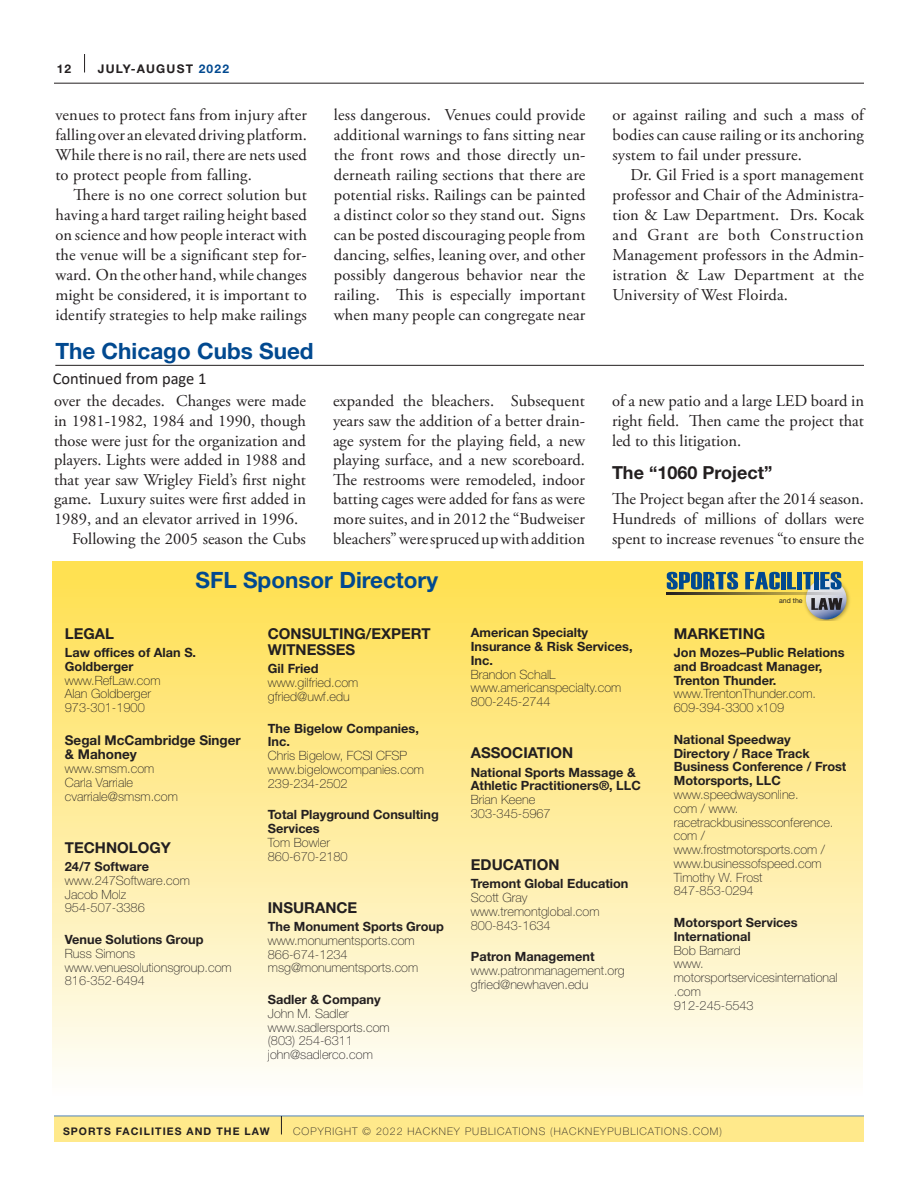
<style>
.page{position:relative;width:918px;height:1188px;background:#fff}
.page>*{position:absolute;margin:0;border:0;box-sizing:border-box;transform-origin:0 0}
.Head_1_jump{font:700 22.5px "Helvetica Neue LT Std";color:#014990}
.Subhead_2{font:700 18px "Helvetica Neue LT Std";color:#231f20}
.Body_text{font:16.5px/20.1px "Adobe Garamond Pro";letter-spacing:.01em;color:#231f20;text-align:justify}
.Body_First{font:16.5px/20px "Adobe Garamond Pro";color:#231f20;text-align:justify}
.t1{font:16.5px "Calibri";color:#231f20}
.Sponsor_Directory_He{font:700 15px/16.2px "Helvetica Neue LT Std";color:#231f20}
.Sponsor_Directory_En{font:700 13.5px/14.5px "Helvetica Neue LT Std";color:#231f20}
.Sponsor_Directory_En-2{font:100 12.75px/13.8px "Helvetica Neue LT Std";color:#231f20}
.Sponsor_Directory_En-3{font:700 12.75px/13.8px "Helvetica Neue LT Std";color:#231f20}
.t2{font:700 12px "Helvetica Neue LT Std";letter-spacing:.1em;color:#231f20}
.t3{font:100 10.5px "Helvetica Neue LT Std";letter-spacing:.1em;color:#231f20}
.t4{font:700 10.5px "Helvetica Neue LT Std";letter-spacing:.1em;color:#231f20}
.t5{font:6.9px "Helvetica Neue LT Std";color:#231f20}
.s1{color:#014990}
.s2{font-weight:700}
.s3{font-weight:100}
</style>
<div class="page">
<svg style="left:84px;top:54px;width:1px;height:18px"></svg>
<hr style="left:54px;top:83px;width:810px;height:1px;background:#231f20">
<div style="left:54px;top:1116px;width:810px;height:26px;background:#ffe98b"></div>
<svg style="left:281px;top:1116px;width:1px;height:18px"></svg>
<div style="left:53px;top:561px;width:810px;height:537px;background:linear-gradient(to bottom,#ffde4b,#fefdfa)"></div>
<img style="left:802px;top:575px;width:51px;height:46px">
<svg style="left:806px;top:579px;width:41px;height:40px"></svg>
<svg style="left:667px;top:592px;width:176px;height:3px"></svg>
<svg style="left:811px;top:598px;width:31px;height:12px"></svg>
<svg style="left:667px;top:572px;width:71px;height:18px"></svg>
<svg style="left:745px;top:572px;width:35px;height:18px"></svg>
<div style="left:781px;top:572px;width:5px;height:17px;background:#014990"></div>
<svg style="left:787px;top:572px;width:9px;height:17px"></svg>
<div style="left:797px;top:572px;width:5px;height:17px;background:#014990"></div>
<svg style="left:803px;top:572px;width:10px;height:17px"></svg>
<div style="left:814px;top:572px;width:5px;height:17px;background:#014990"></div>
<svg style="left:820px;top:572px;width:22px;height:18px"></svg>
<hr style="left:55px;top:365px;width:809px;height:1px;background:#231f20">
<p class="t2" style="left:57px;top:61px;width:16px">12</p>
<p class="t2" style="left:98px;top:61px;width:133px">JULY-AUGUST <span class="s1">2022</span></p>
<p class="Body_text" style="left:55px;top:105px;width:253px">venues to protect fans from injury after falling over an elevated driving platform.<br>While there is no rail, there are nets used to protect people from falling.</p>
<p class="Body_text" style="left:55px;top:185px;width:253px;text-indent:18px">There is no one correct solution but having a hard target railing height based on science and how people interact with the venue will be a significant step for&shy;ward. On the other hand, while changes might be considered, it is important to identify strategies to help make railings</p>
<p class="Head_1_jump" style="left:55px;top:337px;width:260px">The Chicago Cubs Sued</p>
<p class="t1" style="left:53px;top:367px;width:155px">Continued from page 1</p>
<p class="Body_text" style="left:54px;top:392px;width:254px;line-height:19.6px">over the decades. Changes were made in 1981-1982, 1984 and 1990, though those were just for the organization and players. Lights were added in 1988 and that year saw Wrigley Field’s first night game. Luxury suites were first added in 1989, and an elevator arrived in 1996.</p>
<p class="Body_text" style="left:72px;top:529px;width:235px">Following the 2005 season the Cubs</p>
<p class="Body_text" style="left:334px;top:105px;width:253px">less dangerous. Venues could provide additional warnings to fans sitting near the front rows and those directly un&shy;derneath railing sections that there are potential risks. Railings can be painted a distinct color so they stand out. Signs can be posted discouraging people from dancing, selfies, leaning over, and other possibly dangerous behavior near the railing. This is especially important when many people can congregate near</p>
<p class="Body_text" style="left:612px;top:105px;width:253px">or against railing and such a mass of bodies can cause railing or its anchoring system to fail under pressure.</p>
<p class="Body_text" style="left:612px;top:165px;width:253px;text-indent:18px">Dr. Gil Fried is a sport management professor and Chair of the Administra&shy;tion &amp; Law Department. Drs. Kocak and Grant are both Construction Management professors in the Admin&shy;istration &amp; Law Department at the University of West Floirda.</p>
<p class="Body_text" style="left:333px;top:392px;width:254px;line-height:19.6px">expanded the bleachers. Subsequent years saw the addition of a better drain&shy;age system for the playing field, a new playing surface, and a new scoreboard.<br>The restrooms were remodeled, indoor batting cages were added for fans as were more suites, and in 2012 the “Budweiser bleachers” were spruced up with addition</p>
<p class="Body_text" style="left:612px;top:392px;width:254px">of a new patio and a large LED board in right field. Then came the project that led to this litigation.</p>
<p class="Subhead_2" style="left:612px;top:462px;width:162px">The “1060 Project”</p>
<p class="Body_First" style="left:612px;top:489px;width:254px">The Project began after the 2014 season.<br>Hundreds of millions of dollars were spent to increase revenues “to ensure the</p>
<p class="Head_1_jump" style="left:196px;top:566px;width:244px">SFL Sponsor Directory</p>
<p class="Sponsor_Directory_He" style="left:65px;top:625px;width:51px">LEGAL</p>
<p class="Sponsor_Directory_En-2" style="left:65px;top:646px;width:133px"><span class="s2">Law offices of Alan S.<br>Goldberger </span>www.RefLaw.com<br>Alan Goldberger<br>973-301-1900</p>
<p class="Sponsor_Directory_En" style="left:65px;top:732px;width:177px">Segal McCambridge Singer &amp; Mahoney</p>
<p class="Sponsor_Directory_En-2" style="left:65px;top:762px;width:114px">www.smsm.com<br>Carla Varriale cvarriale@smsm.com</p>
<p class="Sponsor_Directory_He" style="left:65px;top:839px;width:107px">TECHNOLOGY</p>
<p class="Sponsor_Directory_En-2" style="left:65px;top:860px;width:126px"><span class="s2">24/7 Software </span>www.247Software.com<br>Jacob Molz<br>954-507-3386</p>
<p class="Sponsor_Directory_En-2" style="left:65px;top:933px;width:168px"><span class="s2">Venue Solutions Group<br></span>Russ Simons www.venuesolutionsgroup.com<br>816-352-6494</p>
<p class="Sponsor_Directory_He" style="left:268px;top:625px;width:164px">CONSULTING/EXPERT<br>WITNESSES</p>
<p class="Sponsor_Directory_En-2" style="left:268px;top:662px;width:92px"><span class="s2">Gil Fried </span>www.gilfried.com gfried@uwf.edu</p>
<p class="Sponsor_Directory_En-2" style="left:268px;top:721px;width:158px"><span class="s2">The Bigelow Companies,<br>Inc.<br></span>Chris Bigelow, FCSI CFSP www.bigelowcompanies.com<br>239-234-2502</p>
<p class="Sponsor_Directory_En-3" style="left:268px;top:808px;width:172px">Total Playground Consulting<br>Services<br><span class="s3">Tom Bowler<br>860-670-2180</span></p>
<p class="Sponsor_Directory_He" style="left:268px;top:899px;width:91px">INSURANCE</p>
<p class="Sponsor_Directory_En-2" style="left:268px;top:920px;width:177px"><span class="s2">The Monument Sports Group </span>www.monumentsports.com<br>866-674-1234 msg@monumentsports.com</p>
<p class="Sponsor_Directory_En-2" style="left:268px;top:993px;width:123px"><span class="s2">Sadler &amp; Company<br></span>John M. Sadler www.sadlersports.com (803) 254-6311 john@sadlerco.com</p>
<p class="Sponsor_Directory_En-2" style="left:471px;top:626px;width:163px"><span class="s2">American Specialty<br>Insurance &amp; Risk Services,<br>Inc.<br></span>Brandon SchalL www.americanspecialty.com<br>800-245-2744</p>
<p class="Sponsor_Directory_He" style="left:471px;top:745px;width:104px">ASSOCIATION</p>
<p class="Sponsor_Directory_En-3" style="left:471px;top:765px;width:172px">National Sports Massage &amp;<br>Athletic Practitioners®, LLC<br><span class="s3">Brian Keene<br>303-345-5967</span></p>
<p class="Sponsor_Directory_He" style="left:471px;top:856px;width:90px">EDUCATION</p>
<p class="Sponsor_Directory_En-2" style="left:471px;top:877px;width:159px"><span class="s2">Tremont Global Education<br></span>Scott Gray www.tremontglobal.com<br>800-843-1634</p>
<p class="Sponsor_Directory_En-2" style="left:471px;top:950px;width:155px"><span class="s2">Patron Management </span>www.patronmanagement.org gfried@newhaven.edu</p>
<p class="t5" style="left:779px;top:597px;width:25px">and the</p>
<p class="Sponsor_Directory_He" style="left:674px;top:625px;width:93px">MARKETING</p>
<p class="Sponsor_Directory_En-3" style="left:674px;top:645px;width:172px">Jon Mozes–Public Relations and Broadcast Manager,<br>Trenton Thunder. <span class="s3">www.TrentonThunder.com.<br>609-394-3300 x109</span></p>
<p class="Sponsor_Directory_En-2" style="left:674px;top:733px;width:174px"><span class="s2">National Speedway<br>Directory / Race Track<br>Business Conference / Frost<br>Motorsports, LLC </span>www.speedwaysonline.<br>com / www. racetrackbusinessconference. com / www.frostmotorsports.com / www.businessofspeed.com</p>
<p class="Sponsor_Directory_En-2" style="left:674px;top:870px;width:90px">Timothy W. Frost<br>847-853-0294</p>
<p class="Sponsor_Directory_En-2" style="left:674px;top:916px;width:165px"><span class="s2">Motorsport Services<br>International<br></span>Bob Barnard<br>www. motorsportservicesinternational .com<br>912-245-5543</p>
<p class="t4" style="left:63px;top:1124px;width:208px">SPORTS FACILITIES AND THE LAW</p>
<p class="t3" style="left:293px;top:1125px;width:430px">COPYRIGHT © 2022 HACKNEY PUBLICATIONS (HACKNEYPUBLICATIONS.COM)</p>
</div>
